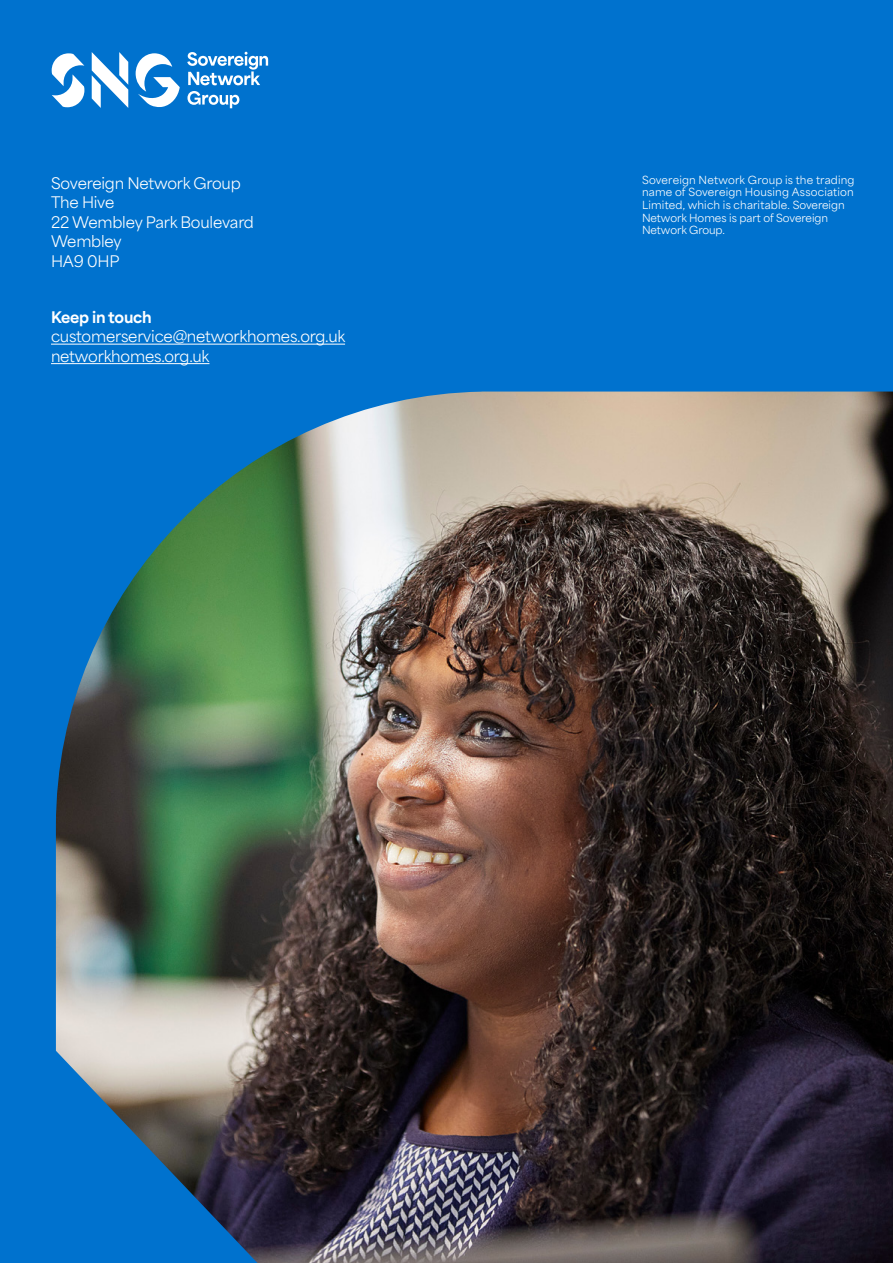
<style>
.page{position:relative;width:893px;height:1263px;background:#0072ce}
.page>*{position:absolute;margin:0;border:0;box-sizing:border-box;transform-origin:0 0}
.t1{font:15px/19.5px "Area Normal";letter-spacing:-.015em;color:#fff}
.t2{font:800 15px "Area Normal";letter-spacing:-.01em;color:#fff}
.t3{font:10.5px/12.6px "Area Normal";letter-spacing:.01em;color:#fff}
</style>
<div class="page">
<img style="left:56px;top:392px;width:837px;height:871px">
<hr style="left:51px;top:344px;width:294px;height:1px;background:#fff">
<hr style="left:51px;top:363px;width:158px;height:1px;background:#fff">
<svg style="left:187px;top:52px;width:81px;height:33px"></svg>
<svg style="left:187px;top:91px;width:52px;height:17px"></svg>
<svg style="left:136px;top:53px;width:44px;height:54px"></svg>
<svg style="left:52px;top:53px;width:32px;height:54px"></svg>
<svg style="left:92px;top:52px;width:36px;height:56px"></svg>
<h1 class="t1" style="left:51px;top:171px;width:204px">Sovereign Network Group<br>The Hive<br>22 Wembley Park Boulevard<br>Wembley<br>HA9 0HP</h1>
<h1 class="t2" style="left:51px;top:303px;width:102px">Keep in touch</h1>
<h1 class="t1" style="left:51px;top:325px;width:296px">customerservice@networkhomes.org.uk networkhomes.org.uk</h1>
<p class="t3" style="left:642px;top:172px;width:214px">Sovereign Network Group is the trading name of Sovereign Housing Association Limited, which is charitable. Sovereign Network Homes is part of Sovereign Network Group.</p>
</div>
